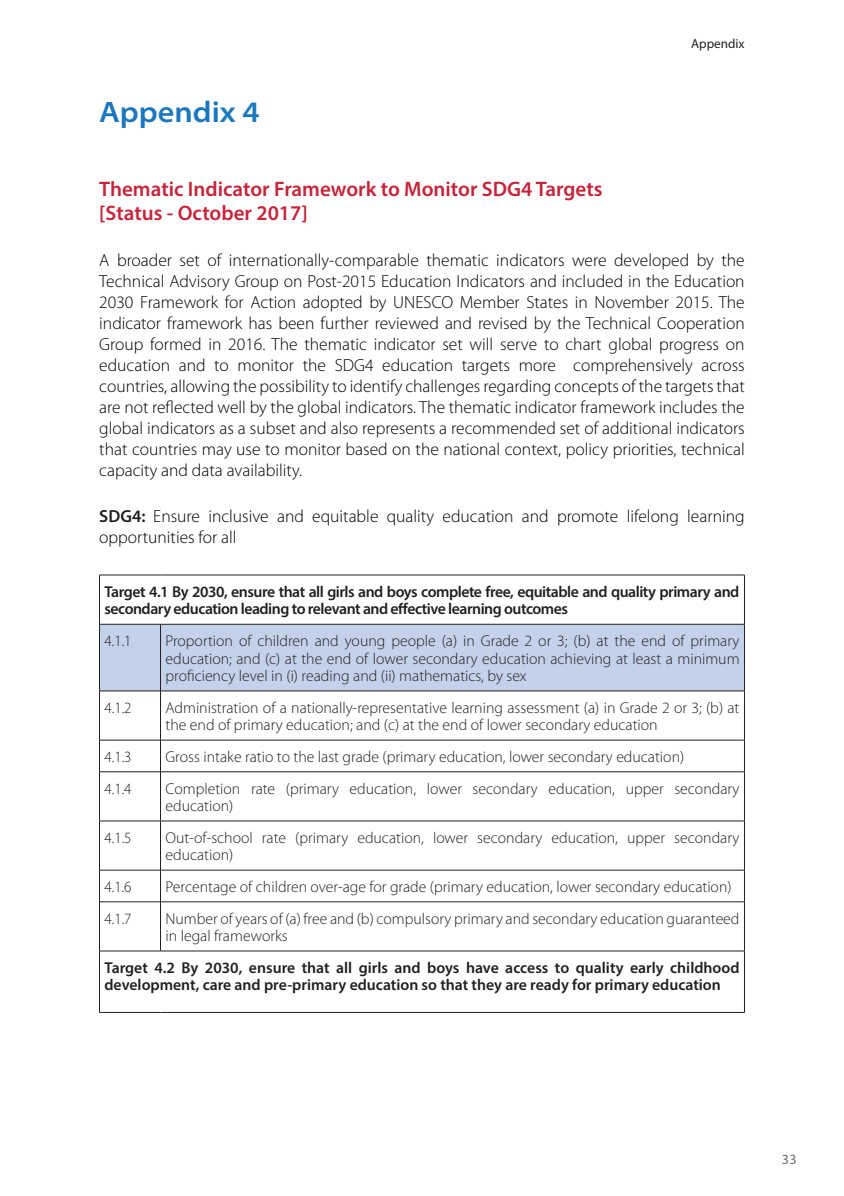
<style>
.page{position:relative;width:844px;height:1196px;background:#fff}
.page>*{position:absolute;margin:0;border:0;box-sizing:border-box;transform-origin:0 0}
.Niveau_1{font:600 semi-expanded 29.75px "Myriad Pro";color:#1b77bd}
.Niveau_2{font:600 21px "Myriad Pro";color:#c72339}
.Text_paragraphe{font:300 17.5px/21px "Myriad Pro";color:#000;text-align:justify}
.Table_text{font:300 15.75px/17.5px "Myriad Pro";color:#231f20}
.Table_text-2{font:600 15.75px/17.5px "Myriad Pro";letter-spacing:-.015em;color:#231f20}
.Table_text-3{font:300 15.75px "Myriad Pro";color:#231f20;scale:.95 1}
.t1{font:14px "Myriad Pro";color:#6c6d70}
.t2{font:13.12px "Myriad Pro";color:#231f20}
.s1{font-weight:600;color:#231f20}
</style>
<div class="page">
<div style="left:100px;top:625px;width:644px;height:65px;background:#c3d2ea"></div>
<hr style="left:99px;top:574px;width:61px;height:1px;background:#231f20">
<hr style="left:99px;top:575px;width:1px;height:49px;background:#231f20">
<hr style="left:160px;top:574px;width:584px;height:1px;background:#231f20">
<hr style="left:744px;top:575px;width:1px;height:49px;background:#231f20">
<hr style="left:99px;top:624px;width:1px;height:66px;background:#231f20">
<hr style="left:99px;top:691px;width:1px;height:49px;background:#231f20">
<hr style="left:99px;top:740px;width:1px;height:31px;background:#231f20">
<hr style="left:99px;top:772px;width:1px;height:48px;background:#231f20">
<hr style="left:99px;top:821px;width:1px;height:49px;background:#231f20">
<hr style="left:99px;top:870px;width:1px;height:31px;background:#231f20">
<hr style="left:99px;top:902px;width:1px;height:48px;background:#231f20">
<hr style="left:160px;top:624px;width:1px;height:66px;background:#231f20">
<hr style="left:744px;top:624px;width:1px;height:66px;background:#231f20">
<hr style="left:160px;top:691px;width:1px;height:49px;background:#231f20">
<hr style="left:744px;top:691px;width:1px;height:49px;background:#231f20">
<hr style="left:160px;top:740px;width:1px;height:31px;background:#231f20">
<hr style="left:744px;top:740px;width:1px;height:31px;background:#231f20">
<hr style="left:160px;top:772px;width:1px;height:48px;background:#231f20">
<hr style="left:744px;top:772px;width:1px;height:48px;background:#231f20">
<hr style="left:160px;top:821px;width:1px;height:49px;background:#231f20">
<hr style="left:744px;top:821px;width:1px;height:49px;background:#231f20">
<hr style="left:160px;top:870px;width:1px;height:31px;background:#231f20">
<hr style="left:744px;top:870px;width:1px;height:31px;background:#231f20">
<hr style="left:160px;top:902px;width:1px;height:48px;background:#231f20">
<hr style="left:744px;top:902px;width:1px;height:48px;background:#231f20">
<hr style="left:99px;top:624px;width:61px;height:1px;background:#231f20">
<hr style="left:160px;top:624px;width:584px;height:1px;background:#231f20">
<hr style="left:99px;top:690px;width:61px;height:1px;background:#231f20">
<hr style="left:160px;top:690px;width:584px;height:1px;background:#231f20">
<hr style="left:99px;top:740px;width:61px;height:1px;background:#231f20">
<hr style="left:160px;top:740px;width:584px;height:1px;background:#231f20">
<hr style="left:99px;top:771px;width:61px;height:1px;background:#231f20">
<hr style="left:160px;top:771px;width:584px;height:1px;background:#231f20">
<hr style="left:99px;top:820px;width:61px;height:1px;background:#231f20">
<hr style="left:160px;top:820px;width:584px;height:1px;background:#231f20">
<hr style="left:99px;top:870px;width:61px;height:1px;background:#231f20">
<hr style="left:160px;top:870px;width:584px;height:1px;background:#231f20">
<hr style="left:99px;top:901px;width:61px;height:1px;background:#231f20">
<hr style="left:160px;top:901px;width:584px;height:1px;background:#231f20">
<hr style="left:99px;top:950px;width:61px;height:1px;background:#231f20">
<hr style="left:99px;top:951px;width:1px;height:61px;background:#231f20">
<hr style="left:160px;top:950px;width:584px;height:1px;background:#231f20">
<hr style="left:744px;top:951px;width:1px;height:61px;background:#231f20">
<hr style="left:99px;top:1012px;width:61px;height:1px;background:#231f20">
<hr style="left:160px;top:1012px;width:584px;height:1px;background:#231f20">
<p class="Niveau_1" style="left:99px;top:95px;width:162px">Appendix 4</p>
<p class="t2" style="left:691px;top:36px;width:55px">Appendix</p>
<p class="Niveau_2" style="left:99px;top:175px;width:504px">Thematic Indicator Framework to Monitor SDG4 Targets</p>
<p class="Niveau_2" style="left:99px;top:200px;width:210px">[Status - October 2017]</p>
<p class="Text_paragraphe" style="left:99px;top:250px;width:646px">A broader set of internationally-comparable thematic indicators were developed by the Technical Advisory Group on Post-2015 Education Indicators and included in the Education 2030 Framework for Action adopted by UNESCO Member States in November 2015. The indicator framework has been further reviewed and revised by the Technical Cooperation Group formed in 2016. The thematic indicator set will serve to chart global progress on education and to monitor the SDG4 education targets more comprehensively across countries, allowing the possibility to identify challenges regarding concepts of the targets that are not reflected well by the global indicators. The thematic indicator framework includes the global indicators as a subset and also represents a recommended set of additional indicators that countries may use to monitor based on the national context, policy priorities, technical capacity and data availability.</p>
<p class="Text_paragraphe" style="left:99px;top:506px;width:646px"><span class="s1">SDG4:</span> Ensure inclusive and equitable quality education and promote lifelong learning opportunities for all</p>
<p class="Table_text-2" style="left:104px;top:582px;width:636px">Target 4.1 By 2030, ensure that all girls and boys complete free, equitable and quality primary and secondary education leading to relevant and effective learning outcomes</p>
<p class="Table_text-3" style="left:104px;top:632px;width:30px">4.1.1</p>
<p class="Table_text" style="left:165px;top:632px;width:575px;text-align:justify">Proportion of children and young people (a) in Grade 2 or 3; (b) at the end of primary education; and (c) at the end of lower secondary education achieving at least a minimum proficiency level in (i) reading and (ii) mathematics, by sex</p>
<p class="Table_text-3" style="left:104px;top:699px;width:30px">4.1.2</p>
<p class="Table_text" style="left:165px;top:699px;width:575px">Administration of a nationally-representative learning assessment (a) in Grade 2 or 3; (b) at the end of primary education; and (c) at the end of lower secondary education</p>
<p class="Table_text-3" style="left:104px;top:748px;width:30px">4.1.3</p>
<p class="Table_text" style="left:165px;top:748px;width:520px">Gross intake ratio to the last grade (primary education, lower secondary education)</p>
<p class="Table_text-3" style="left:104px;top:779px;width:30px">4.1.4</p>
<p class="Table_text" style="left:165px;top:779px;width:575px">Completion rate (primary education, lower secondary education, upper secondary education)</p>
<p class="Table_text-3" style="left:104px;top:828px;width:30px">4.1.5</p>
<p class="Table_text" style="left:165px;top:829px;width:575px">Out-of-school rate (primary education, lower secondary education, upper secondary education)</p>
<p class="Table_text-3" style="left:104px;top:878px;width:30px">4.1.6</p>
<p class="Table_text" style="left:165px;top:878px;width:567px">Percentage of children over-age for grade (primary education, lower secondary education)</p>
<p class="Table_text-3" style="left:104px;top:909px;width:30px">4.1.7</p>
<p class="Table_text" style="left:165px;top:909px;width:575px">Number of years of (a) free and (b) compulsory primary and secondary education guaranteed in legal frameworks</p>
<p class="Table_text-2" style="left:104px;top:958px;width:636px">Target 4.2 By 2030, ensure that all girls and boys have access to quality early childhood development, care and pre-primary education so that they are ready for primary education</p>
<p class="t1" style="left:781px;top:1150px;width:16px">33</p>
</div>
